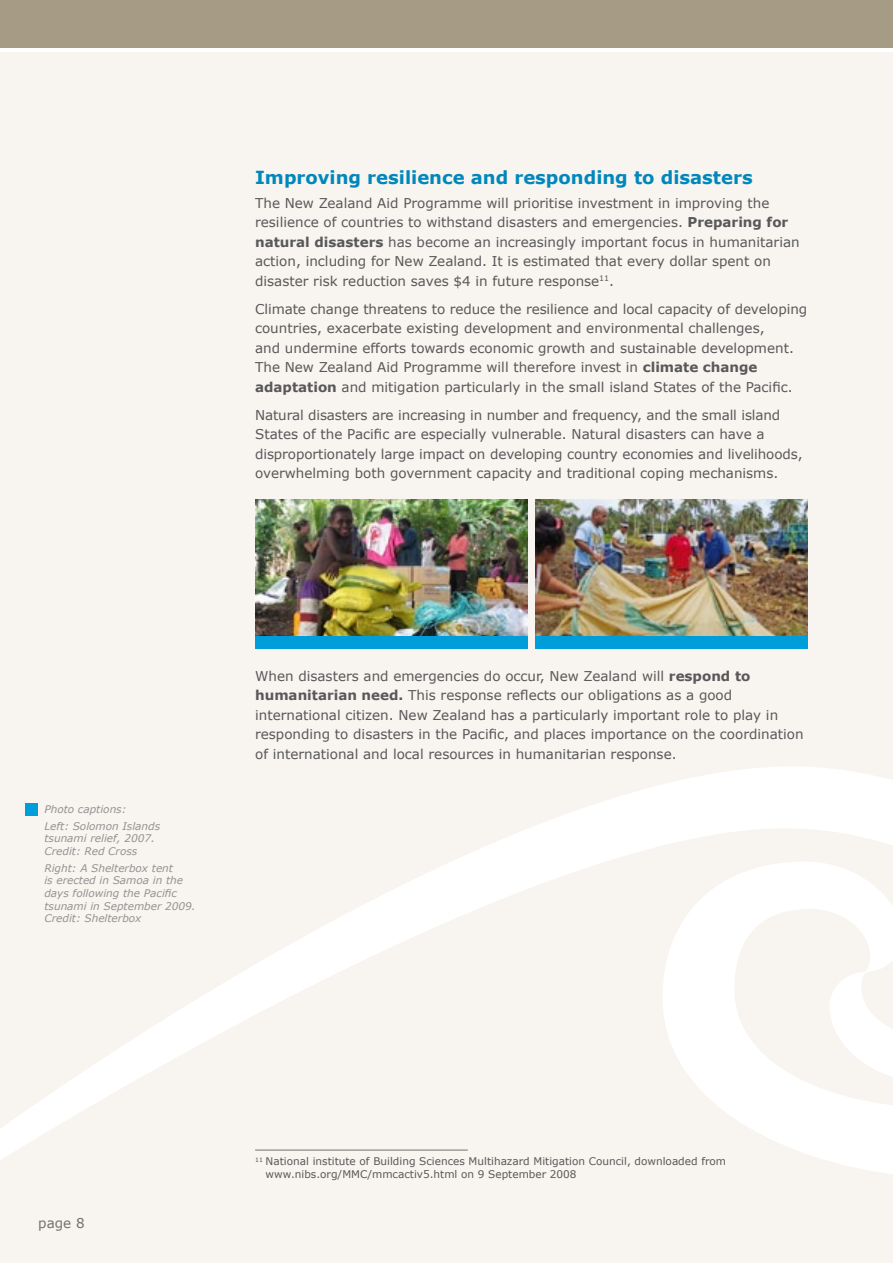
<style>
.page{position:relative;width:893px;height:1263px;background:#fff}
.page>*{position:absolute;margin:0;border:0;box-sizing:border-box;transform-origin:0 0}
.t1{font:700 18px "Verdana";color:#0087bc}
.t2{font:13.5px/19.5px "Verdana";color:#58585a}
.t3{font:13.5px "Verdana";color:#707172}
.t4{font:italic 10.5px/12.6px "Verdana";color:#929395}
.t5{font:10.5px/12.6px "Verdana";color:#58585a}
.s1{font-weight:700}
</style>
<div class="page">
<div style="left:0;top:52px;width:893px;height:1211px;background:#f8f4ef"></div>
<svg style="left:0;top:766px;width:892px;height:408px"></svg>
<div style="left:0;top:0;width:893px;height:47px;background:#a69c86"></div>
<svg style="left:892px;top:780px;width:1px;height:394px"></svg>
<img style="left:255px;top:500px;width:272px;height:136px">
<div style="left:255px;top:636px;width:273px;height:13px;background:#009ddb"></div>
<img style="left:536px;top:500px;width:272px;height:136px">
<div style="left:536px;top:636px;width:272px;height:13px;background:#009ddb"></div>
<hr style="left:255px;top:1150px;width:213px;height:1px;background:#707172">
<div style="left:26px;top:803px;width:12px;height:13px;background:#009ddb"></div>
<h1 class="t1" style="left:255px;top:166px;width:499px">Improving resilience and responding to disasters</h1>
<p class="t2" style="left:255px;top:193px;width:546px">The New Zealand Aid Programme will prioritise investment in improving the resilience of countries to withstand disasters and emergencies. <span class="s1">Preparing for natural disasters</span> has become an increasingly important focus in humanitarian action, including for New Zealand. It is estimated that every dollar spent on disaster risk reduction saves $4 in future response<sup>11</sup>.</p>
<p class="t2" style="left:255px;top:299px;width:554px">Climate change threatens to reduce the resilience and local capacity of developing countries, exacerbate existing development and environmental challenges,<br>and undermine efforts towards economic growth and sustainable development.<br>The New Zealand Aid Programme will therefore invest in <span class="s1">climate change adaptation</span> and mitigation particularly in the small island States of the Pacific.</p>
<p class="t2" style="left:255px;top:405px;width:549px">Natural disasters are increasing in number and frequency, and the small island States of the Pacific are especially vulnerable. Natural disasters can have a disproportionately large impact on developing country economies and livelihoods, overwhelming both government capacity and traditional coping mechanisms.</p>
<p class="t4" style="left:44px;top:801px;width:117px;line-height:16.8px">Photo captions:<br>Left: Solomon Islands</p>
<p class="t4" style="left:44px;top:832px;width:112px">tsunami relief, 2007.<br>Credit: Red Cross</p>
<p class="t4" style="left:44px;top:862px;width:153px">Right: A Shelterbox tent<br>is erected in Samoa in the days following the Pacific tsunami in September 2009.<br>Credit: Shelterbox</p>
<p class="t2" style="left:255px;top:666px;width:550px">When disasters and emergencies do occur, New Zealand will <span class="s1">respond to humanitarian need.</span> This response reflects our obligations as a good international citizen. New Zealand has a particularly important role to play in responding to disasters in the Pacific, and places importance on the coordination of international and local resources in humanitarian response.</p>
<p class="t3" style="left:38px;top:1214px;width:48px">page 8</p>
<p class="t5" style="left:266px;top:1155px;width:462px;text-indent:-11px"><sup>11</sup> National institute of Building Sciences Multihazard Mitigation Council, downloaded from www.nibs.org/MMC/mmcactiv5.html on 9 September 2008</p>
</div>
